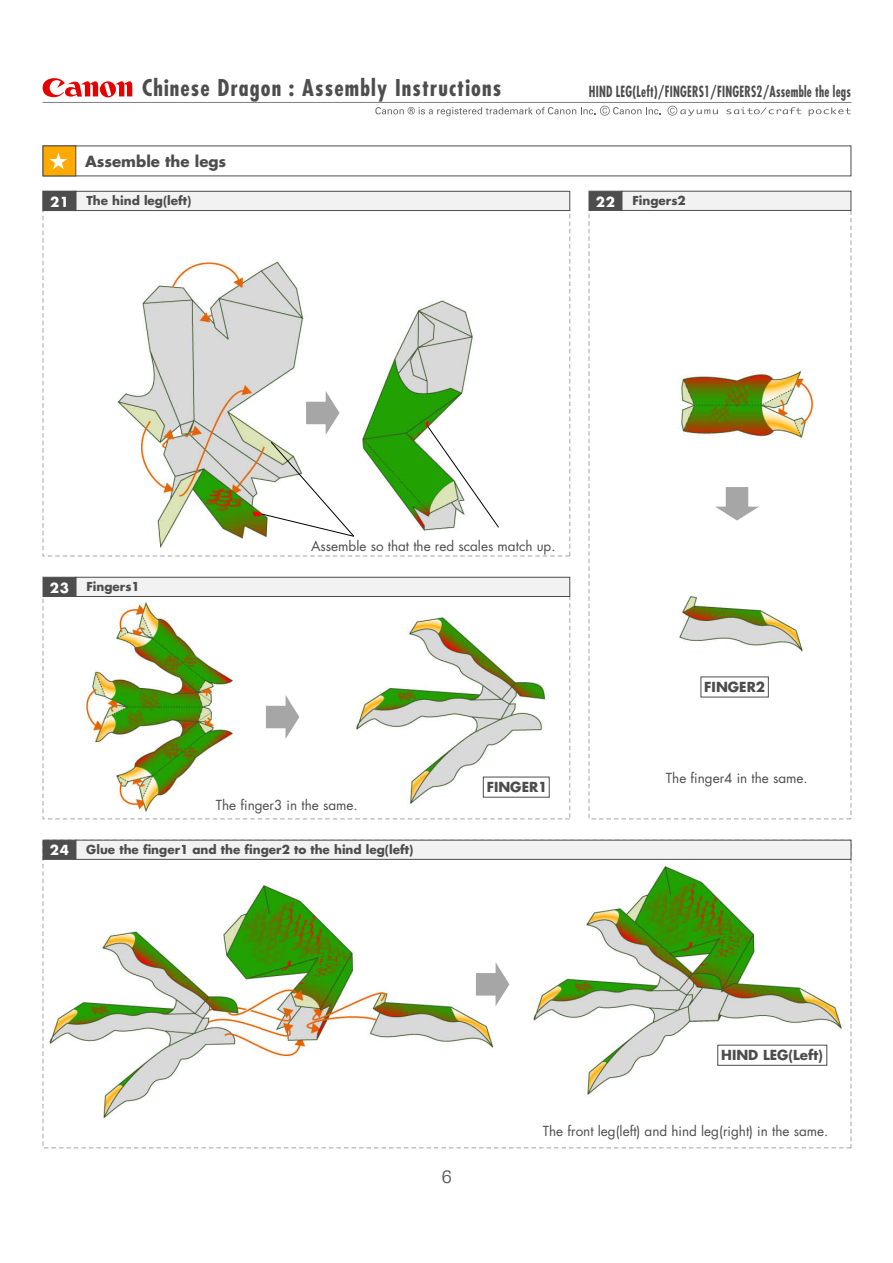
<style>
.page{position:relative;width:893px;height:1263px;background:#fff}
.page>*{position:absolute;margin:0;border:0;box-sizing:border-box;transform-origin:0 0}
.t1{font:700 condensed 22.5px "Futura";letter-spacing:.05em;color:#4d4d4d}
.t2{font:300 18px "Univers";color:#4d4d4d}
.t3{font:700 condensed 15px "Futura";letter-spacing:.02em;color:#4d4d4d;scale:.8 1}
.t4{font:700 15px "Futura";color:#4d4d4d}
.t5{font:13.5px "Futura";color:#4d4d4d}
.t6{font:700 13.5px "Futura";color:#4c4c4c}
.t7{font:700 13.5px "Futura";letter-spacing:.05em;color:#fff}
.t8{font:700 12px "Futura";color:#4c4c4c}
</style>
<div class="page">
<img style="left:42px;top:84px;width:810px;height:1065px">
<div style="left:76px;top:840px;width:775px;height:19px;background:#f2f2f2;border:1px solid #4d4d4d"></div>
<div style="left:43px;top:840px;width:33px;height:19px;background:#4d4d4d"></div>
<div style="left:726px;top:487px;width:22px;height:23px;background:#a6a6a6"></div>
<svg style="left:715px;top:507px;width:44px;height:13px"></svg>
<div style="left:266px;top:706px;width:23px;height:22px;background:#a6a6a6"></div>
<svg style="left:285px;top:695px;width:14px;height:44px"></svg>
<div style="left:476px;top:973px;width:23px;height:22px;background:#a6a6a6"></div>
<svg style="left:495px;top:962px;width:14px;height:44px"></svg>
<div style="left:43px;top:146px;width:33px;height:30px;background:#fa0"></div>
<svg style="left:50px;top:153px;width:17px;height:16px"></svg>
<div style="left:76px;top:191px;width:494px;height:20px;background:#f2f2f2;border:1px solid #4d4d4d"></div>
<div style="left:43px;top:191px;width:33px;height:20px;background:#4d4d4d"></div>
<div style="left:43px;top:596px;width:527px;height:223px;border:1px dashed #a6a6a6"></div>
<div style="left:76px;top:577px;width:494px;height:20px;background:#f2f2f2;border:1px solid #4d4d4d"></div>
<div style="left:43px;top:577px;width:33px;height:20px;background:#4d4d4d"></div>
<div style="left:589px;top:210px;width:262px;height:609px;border:1px dashed #a6a6a6"></div>
<div style="left:622px;top:191px;width:229px;height:20px;background:#f2f2f2;border:1px solid #4d4d4d"></div>
<div style="left:589px;top:191px;width:33px;height:20px;background:#4d4d4d"></div>
<div style="left:306px;top:402px;width:23px;height:22px;background:#a6a6a6"></div>
<svg style="left:326px;top:391px;width:14px;height:44px"></svg>
<hr style="left:43px;top:102px;width:808px;height:1px;background:#808080">
<svg style="left:43px;top:78px;width:89px;height:19px"></svg>
<svg style="left:375px;top:106px;width:285px;height:10px"></svg>
<svg style="left:667px;top:106px;width:51px;height:10px"></svg>
<svg style="left:726px;top:107px;width:75px;height:7px"></svg>
<svg style="left:809px;top:107px;width:42px;height:9px"></svg>
<svg style="left:262px;top:442px;width:92px;height:95px"></svg>
<svg style="left:427px;top:426px;width:72px;height:102px"></svg>
<div style="left:717px;top:1045px;width:110px;height:21px;background:#fff;border:1px solid #4d4d4d"></div>
<div style="left:483px;top:777px;width:67px;height:20px;background:#fff"></div>
<div style="left:700px;top:676px;width:69px;height:21px;background:#fff"></div>
<p class="t1" style="left:142px;top:74px;width:361px">Chinese Dragon : Assembly Instructions</p>
<p class="t3" style="left:589px;top:82px;width:329px">HIND LEG(Left)/FINGERS1/FINGERS2/Assemble the legs</p>
<p class="t7" style="left:50px;top:193px;width:21px">21</p>
<p class="t4" style="left:85px;top:151px;width:143px">Assemble the legs</p>
<p class="t8" style="left:86px;top:192px;width:106px">The hind leg(left)</p>
<p class="t7" style="left:596px;top:192px;width:21px">22</p>
<p class="t8" style="left:632px;top:192px;width:55px">Fingers2</p>
<p class="t5" style="left:311px;top:537px;width:246px">Assemble so that the red scales match up.</p>
<p class="t7" style="left:50px;top:578px;width:21px">23</p>
<p class="t8" style="left:86px;top:578px;width:55px">Fingers1</p>
<p class="t5" style="left:216px;top:796px;width:143px">The finger3 in the same.</p>
<p class="t7" style="left:50px;top:841px;width:21px">24</p>
<p class="t8" style="left:86px;top:842px;width:329px">Glue the finger1 and the finger2 to the hind leg(left)</p>
<p class="t6" style="left:487px;top:778px;width:62px">FINGER1</p>
<p class="t6" style="left:704px;top:678px;width:62px">FINGER2</p>
<p class="t5" style="left:666px;top:769px;width:143px">The finger4 in the same.</p>
<p class="t2" style="left:442px;top:1166px;width:12px">6</p>
<p class="t6" style="left:721px;top:1046px;width:103px">HIND LEG(Left)</p>
<p class="t5" style="left:543px;top:1122px;width:287px">The front leg(left) and hind leg(right) in the same.</p>
</div>
